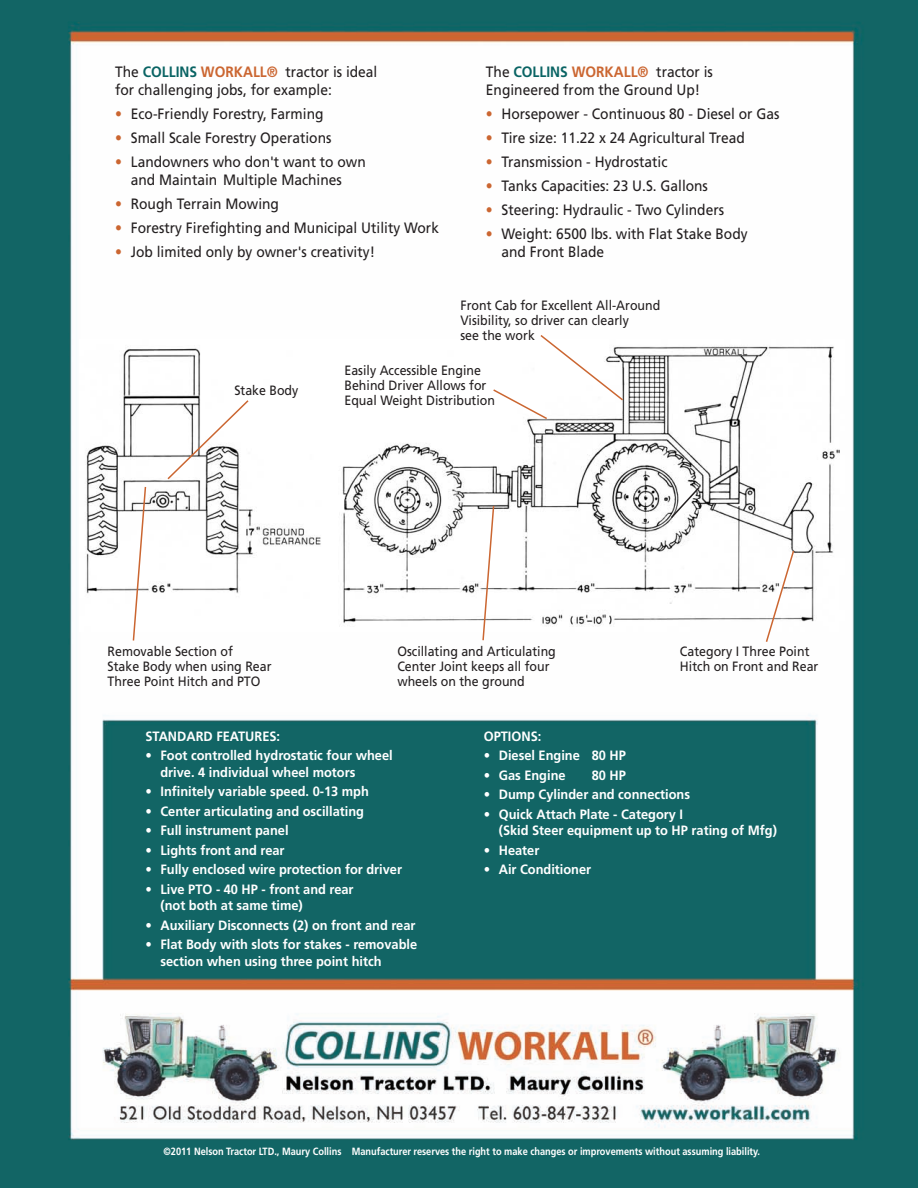
<style>
.page{position:relative;width:918px;height:1188px;background:#fff}
.page>*{position:absolute;margin:0;border:0;box-sizing:border-box;transform-origin:0 0}
.t1{font:15px/18px "Frutiger";color:#231f20;scale:.92 1}
.t2{font:700 13.5px/16.5px "Frutiger";color:#fff;scale:.95 1}
.t3{font:13.5px/15px "Frutiger";color:#231f20;scale:.92 1}
.t4{font:700 10.5px "Frutiger";color:#fff;scale:.88 1}
.s1{font-weight:700;color:#0a6464}
.s2{font-weight:700;color:#cb6631}
.s3{color:#cb6631}
</style>
<div class="page">
<img style="left:0;top:0;width:918px;height:1188px">
<img style="left:80px;top:339px;width:764px;height:292px">
<svg style="left:481px;top:504px;width:14px;height:138px"></svg>
<svg style="left:765px;top:549px;width:30px;height:95px"></svg>
<svg style="left:669px;top:485px;width:32px;height:35px"></svg>
<svg style="left:132px;top:485px;width:15px;height:157px"></svg>
<svg style="left:492px;top:333px;width:133px;height:88px"></svg>
<svg style="left:166px;top:399px;width:84px;height:82px"></svg>
<p class="t1" style="left:115px;top:64px;width:287px">The <span class="s1">COLLINS</span> <span class="s2">WORKALL®</span> tractor is ideal for challenging jobs, for example:</p>
<p class="t1" style="left:115px;top:106px;width:228px"><span class="s3">•</span> Eco-Friendly Forestry, Farming</p>
<p class="t1" style="left:115px;top:130px;width:237px"><span class="s3">•</span> Small Scale Forestry Operations</p>
<p class="t1" style="left:115px;top:154px;width:274px;text-align:center"><span class="s3">•</span> Landowners who don't want to own and Maintain Multiple Machines</p>
<p class="t1" style="left:115px;top:196px;width:180px"><span class="s3">•</span> Rough Terrain Mowing</p>
<p class="t1" style="left:115px;top:220px;width:353px"><span class="s3">•</span> Forestry Firefighting and Municipal Utility Work</p>
<p class="t1" style="left:115px;top:244px;width:284px"><span class="s3">•</span> Job limited only by owner's creativity!</p>
<p class="t1" style="left:486px;top:64px;width:248px">The <span class="s1">COLLINS</span> <span class="s2">WORKALL®</span> tractor is<br>Engineered from the Ground Up!</p>
<p class="t1" style="left:486px;top:106px;width:321px"><span class="s3">•</span> Horsepower - Continuous 80 - Diesel or Gas</p>
<p class="t1" style="left:486px;top:130px;width:283px"><span class="s3">•</span> Tire size: 11.22 x 24 Agricultural Tread</p>
<p class="t1" style="left:486px;top:154px;width:199px"><span class="s3">•</span> Transmission - Hydrostatic</p>
<p class="t1" style="left:486px;top:178px;width:243px"><span class="s3">•</span> Tanks Capacities: 23 U.S. Gallons</p>
<p class="t1" style="left:486px;top:202px;width:260px"><span class="s3">•</span> Steering: Hydraulic - Two Cylinders</p>
<p class="t1" style="left:502px;top:226px;width:269px;text-indent:-16px"><span class="s3">•</span> Weight: 6500 lbs. with Flat Stake Body and Front Blade</p>
<p class="t3" style="left:460px;top:299px;width:219px">Front Cab for Excellent All-Around<br>Visibility, so driver can clearly<br>see the work</p>
<p class="t3" style="left:234px;top:384px;width:71px">Stake Body</p>
<p class="t3" style="left:345px;top:364px;width:165px">Easily Accessible Engine<br>Behind Driver Allows for<br>Equal Weight Distribution</p>
<p class="t3" style="left:108px;top:645px;width:180px">Removable Section of<br>Stake Body when using Rear<br>Three Point Hitch and PTO</p>
<p class="t3" style="left:397px;top:645px;width:174px">Oscillating and Articulating<br>Center Joint keeps all four wheels on the ground</p>
<p class="t3" style="left:680px;top:645px;width:152px">Category I Three Point<br>Hitch on Front and Rear</p>
<p class="t2" style="left:146px;top:729px;width:143px">STANDARD FEATURES:</p>
<p class="t2" style="left:160px;top:748px;width:246px;text-indent:-15px">• Foot controlled hydrostatic four wheel drive. 4 individual wheel motors</p>
<p class="t2" style="left:145px;top:784px;width:237px">• Infinitely variable speed. 0-13 mph</p>
<p class="t2" style="left:145px;top:804px;width:231px">• Center articulating and oscillating</p>
<p class="t2" style="left:146px;top:823px;width:152px">• Full instrument panel</p>
<p class="t2" style="left:146px;top:843px;width:148px">• Lights front and rear</p>
<p class="t2" style="left:146px;top:862px;width:271px">• Fully enclosed wire protection for driver</p>
<p class="t2" style="left:161px;top:882px;width:205px;text-indent:-15px">• Live PTO - 40 HP - front and rear (not both at same time)</p>
<p class="t2" style="left:146px;top:918px;width:286px">• Auxiliary Disconnects (2) on front and rear</p>
<p class="t2" style="left:161px;top:937px;width:272px;text-indent:-15px">• Flat Body with slots for stakes - removable section when using three point hitch</p>
<p class="t2" style="left:484px;top:729px;width:62px">OPTIONS:</p>
<p class="t2" style="left:484px;top:748px;width:151px">• Diesel Engine 80 HP</p>
<p class="t2" style="left:484px;top:768px;width:88px">• Gas Engine</p>
<p class="t2" style="left:592px;top:768px;width:37px">80 HP</p>
<p class="t2" style="left:484px;top:787px;width:219px">• Dump Cylinder and connections</p>
<p class="t2" style="left:499px;top:807px;width:294px;text-indent:-15px">• Quick Attach Plate - Category I<br>(Skid Steer equipment up to HP rating of Mfg)</p>
<p class="t2" style="left:484px;top:843px;width:60px">• Heater</p>
<p class="t2" style="left:484px;top:862px;width:115px">• Air Conditioner</p>
<p class="t4" style="left:164px;top:1148px;width:679px">©2011 Nelson Tractor LTD., Maury Collins Manufacturer reserves the right to make changes or improvements without assuming liability.</p>
</div>
